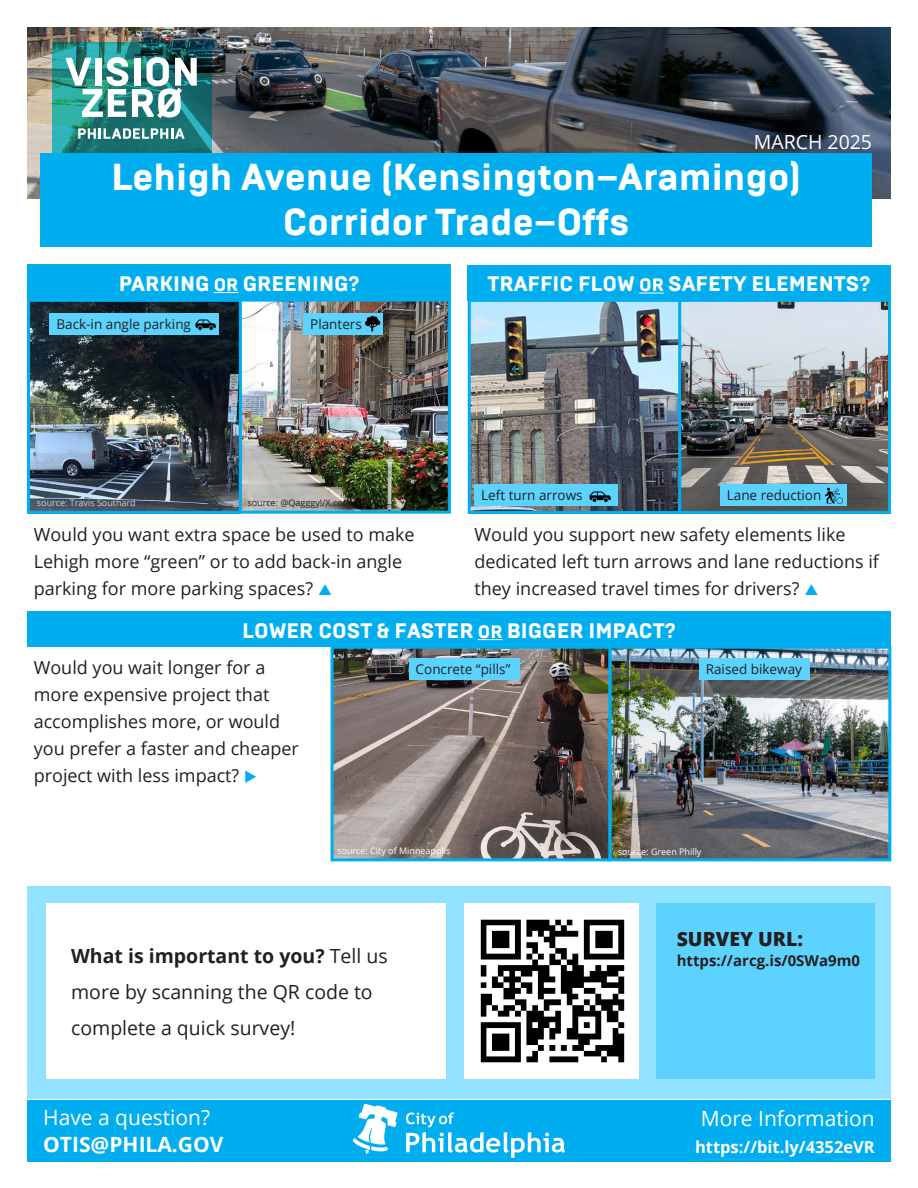
<style>
.page{position:relative;width:918px;height:1188px;background:#fff}
.page>*{position:absolute;margin:0;border:0;box-sizing:border-box;transform-origin:0 0}
.t1{font:800 37.5px/45px "Brutal Type";color:#fff;text-align:center}
.BODY_SUBHEAD__BRUTAL{font:800 21px "Brutal Type";color:#fff}
.t2{font:21px "Open Sans";color:#fff}
.t3{font:700 21px "Open Sans";color:#fff}
.IMAGE_SMALL_TEXT{font:19.5px/36px "Open Sans";color:#231f20}
.IMAGE_SMALL_TEXT-2{font:800 19.5px "Open Sans";color:#231f20}
.t4{font:19.5px "Open Sans";color:#fff}
.BODY_TEXT_LIST__BULLET{font:18px/27px "Open Sans";color:#231f20}
.t5{font:700 16.5px "Open Sans";color:#fff}
.IMAGE_SMALL_TEXT-3{font:700 15px "Open Sans";color:#231f20}
.t6{font:13.5px "Open Sans";color:#231f20}
.t7{font:9px "Open Sans";color:#fff}
.t8{font:9px "Open Sans";color:#ccc}
.t9{font:9px "Open Sans";color:#231f20}
.s1{font-size:18px}
.s2{color:#00aeef}
.s3{font-weight:700}
</style>
<div class="page">
<div style="left:27px;top:1100px;width:864px;height:62px;background:#00aeef"></div>
<svg style="left:406px;top:1112px;width:159px;height:46px"></svg>
<svg style="left:352px;top:1104px;width:46px;height:50px"></svg>
<img style="left:27px;top:27px;width:864px;height:172px">
<svg style="left:52px;top:43px;width:160px;height:110px;background:#1c7a78"></svg>
<img style="left:66px;top:57px;width:131px;height:61px">
<svg style="left:78px;top:128px;width:106px;height:11px"></svg>
<div style="left:41px;top:153px;width:831px;height:93px;background:#00aeef"></div>
<img style="left:335px;top:650px;width:552px;height:207px">
<div style="left:609px;top:646px;width:282px;height:215px;border:3px solid #00aeef"></div>
<div style="left:27px;top:612px;width:864px;height:35px;background:#00aeef"></div>
<svg style="left:478px;top:639px;width:25px;height:1px"></svg>
<div style="left:467px;top:265px;width:424px;height:36px;background:#00aeef"></div>
<div style="left:28px;top:264px;width:423px;height:36px;background:#00aeef"></div>
<svg style="left:214px;top:292px;width:25px;height:1px"></svg>
<img style="left:31px;top:303px;width:416px;height:207px">
<div style="left:27px;top:299px;width:215px;height:215px;border:3px solid #00aeef"></div>
<div style="left:239px;top:299px;width:212px;height:215px;border:3px solid #00aeef"></div>
<div style="left:331px;top:646px;width:280px;height:215px;border:3px solid #00aeef"></div>
<div style="left:409px;top:658px;width:110px;height:22px;background:#5cd3ff"></div>
<div style="left:699px;top:658px;width:110px;height:22px;background:#5cd3ff"></div>
<img style="left:681px;top:303px;width:206px;height:207px">
<div style="left:676px;top:299px;width:215px;height:215px;border:3px solid #00aeef"></div>
<img style="left:472px;top:303px;width:205px;height:207px">
<div style="left:468px;top:299px;width:213px;height:215px;border:3px solid #00aeef"></div>
<div style="left:27px;top:886px;width:864px;height:212px;background:#93e2ff"></div>
<div style="left:46px;top:904px;width:400px;height:175px;background:#fff"></div>
<img style="left:464px;top:903px;width:175px;height:176px">
<div style="left:657px;top:904px;width:218px;height:175px;background:#5cd3ff"></div>
<svg style="left:639px;top:293px;width:25px;height:1px"></svg>
<div style="left:303px;top:313px;width:80px;height:22px;background:#5cd3ff"></div>
<img style="left:362px;top:312px;width:24px;height:20px">
<div style="left:50px;top:313px;width:169px;height:22px;background:#5cd3ff"></div>
<img style="left:195px;top:319px;width:21px;height:12px">
<div style="left:474px;top:484px;width:144px;height:22px;background:#5cd3ff"></div>
<img style="left:589px;top:491px;width:22px;height:12px">
<div style="left:720px;top:484px;width:127px;height:22px;background:#5cd3ff"></div>
<img style="left:825px;top:487px;width:18px;height:17px">
<p class="t4" style="left:754px;top:128px;width:120px">MARCH 2025</p>
<h1 class="t1" style="left:111px;top:155px;width:692px">Lehigh Avenue (Kensington–Aramingo)<br>Corridor Trade–Offs</h1>
<p class="BODY_SUBHEAD__BRUTAL" style="left:119px;top:271px;width:242px">PARKING <span class="s1">OR</span> GREENING?</p>
<p class="t6" style="left:57px;top:315px;width:136px">Back-in angle parking</p>
<p class="t6" style="left:310px;top:315px;width:53px">Planters</p>
<p class="t8" style="left:37px;top:496px;width:100px">source: Travis Southard</p>
<p class="t9" style="left:247px;top:496px;width:105px">source: @Qagggy!/X.com</p>
<p class="BODY_SUBHEAD__BRUTAL" style="left:487px;top:271px;width:385px">TRAFFIC FLOW <span class="s1">OR</span> SAFETY ELEMENTS?</p>
<p class="t6" style="left:481px;top:486px;width:103px">Left turn arrows</p>
<p class="t6" style="left:727px;top:486px;width:96px">Lane reduction</p>
<p class="BODY_TEXT_LIST__BULLET" style="left:474px;top:521px;width:406px">Would you support new safety elements like dedicated left turn arrows and lane reductions if they increased travel times for drivers?</p>
<p class="BODY_SUBHEAD__BRUTAL" style="left:242px;top:618px;width:435px">LOWER COST &amp; FASTER <span class="s1">OR</span> BIGGER IMPACT?</p>
<p class="BODY_TEXT_LIST__BULLET" style="left:34px;top:521px;width:382px">Would you want extra space be used to make<br>Lehigh more “green” or to add back-in angle parking for more parking spaces?</p>
<p class="BODY_TEXT_LIST__BULLET" style="left:34px;top:654px;width:233px">Would you wait longer for a</p>
<p class="t6" style="left:416px;top:660px;width:96px">Concrete “pills”</p>
<p class="t6" style="left:706px;top:660px;width:98px">Raised bikeway</p>
<p class="BODY_TEXT_LIST__BULLET" style="left:34px;top:681px;width:267px">more expensive project that accomplishes more, or would you prefer a faster and cheaper project with less impact? <span class="s2">◆</span></p>
<p class="t7" style="left:337px;top:845px;width:115px">source: City of Minneapolis</p>
<p class="t7" style="left:618px;top:845px;width:85px">source: Green Philly</p>
<p class="IMAGE_SMALL_TEXT" style="left:71px;top:937px;width:318px"><span class="s3">What is important to you?</span> Tell us more by scanning the QR code to complete a quick survey!</p>
<p class="t2" style="left:43px;top:1103px;width:168px">Have a question?</p>
<p class="t3" style="left:43px;top:1130px;width:182px">OTIS@PHILA.GOV</p>
<p class="IMAGE_SMALL_TEXT-2" style="left:677px;top:924px;width:128px">SURVEY URL:</p>
<p class="IMAGE_SMALL_TEXT-3" style="left:677px;top:950px;width:185px">https://arcg.is/0SWa9m0</p>
<p class="t2" style="left:701px;top:1104px;width:176px">More Information</p>
<p class="t5" style="left:695px;top:1135px;width:181px">https://bit.ly/4352eVR</p>
</div>
